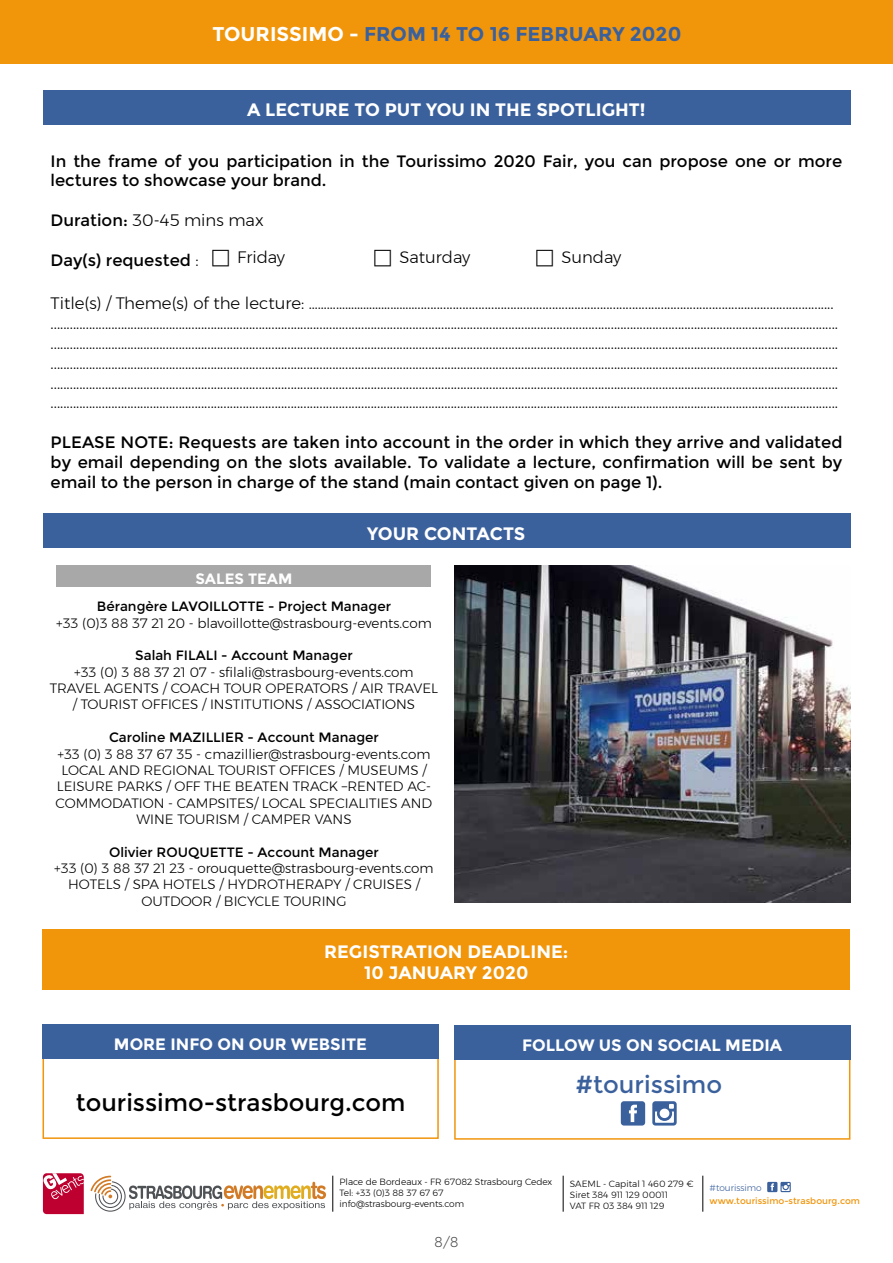
<style>
.page{position:relative;width:893px;height:1263px;background:#fff}
.page>*{position:absolute;margin:0;border:0;box-sizing:border-box;transform-origin:0 0}
.t1{font:24.15px "Montserrat";color:#3b619d}
.t2{font:24px "Montserrat";color:#000}
.t3{font:700 19.95px "Montserrat";color:#3b619d}
.t4{font:700 18px/21.6px "Montserrat";color:#fff;text-align:center}
.t5{font:300 16.5px/19.8px "Montserrat";color:#000}
.t6{font:16.5px/19.8px "Montserrat";color:#000}
.t7{font:700 16.5px "Montserrat";color:#fff}
.t8{font:700 15px "Montserrat";color:#fff}
.t9{font:300 13.5px/16.4px "Montserrat";color:#000;text-align:center}
.t10{font:13.5px "Montserrat";color:#000}
.t11{font:300 13.5px "Axiforma";color:#424242}
.t12{font:300 9px/10.8px "Montserrat";color:#000}
.t13{font:9px "Montserrat";color:#f1950b}
.t14{font:300 9px "Montserrat";color:#3b619d}
.s1{color:#fff}
.s2{font-weight:400}
.s3{font-weight:300}
</style>
<div class="page">
<svg style="left:43px;top:1173px;width:41px;height:41px"></svg>
<svg style="left:90px;top:1176px;width:236px;height:36px"></svg>
<div style="left:0;top:0;width:893px;height:64px;background:#f1950b"></div>
<div style="left:43px;top:514px;width:807px;height:34px;background:#3b619d"></div>
<div style="left:57px;top:566px;width:374px;height:21px;background:#a8a8a8"></div>
<hr style="left:332px;top:1176px;width:1px;height:36px;background:#000">
<hr style="left:563px;top:1176px;width:1px;height:36px;background:#000">
<hr style="left:702px;top:1176px;width:1px;height:36px;background:#000">
<div style="left:43px;top:90px;width:807px;height:34px;background:#3b619d"></div>
<div style="left:43px;top:929px;width:807px;height:61px;background:#f1950b"></div>
<div style="left:454px;top:1056px;width:396px;height:84px;border:2px solid #f1950b"></div>
<div style="left:454px;top:1025px;width:396px;height:34px;background:#3b619d"></div>
<div style="left:43px;top:1056px;width:396px;height:83px;border:2px solid #f1950b"></div>
<div style="left:43px;top:1025px;width:396px;height:34px;background:#3b619d"></div>
<svg style="left:621px;top:1101px;width:24px;height:24px"></svg>
<svg style="left:652px;top:1101px;width:25px;height:24px"></svg>
<svg style="left:767px;top:1182px;width:24px;height:10px"></svg>
<img style="left:454px;top:566px;width:396px;height:336px">
<p class="t3" style="left:212px;top:22px;width:470px"><span class="s1">TOURISSIMO -</span> FROM 14 TO 16 FEBRUARY 2020</p>
<p class="t4" style="left:247px;top:99px;width:400px">A LECTURE TO PUT YOU IN THE SPOTLIGHT!</p>
<p class="t6" style="left:51px;top:151px;width:793px">In the frame of you participation in the Tourissimo 2020 Fair, you can propose one or more lectures to showcase your brand.</p>
<p class="t5" style="left:51px;top:210px;width:215px"><span class="s2">Duration:</span> 30-45 mins max</p>
<p class="t6" style="left:51px;top:250px;width:150px">Day(s) requested <span class="s3">:</span></p>
<p class="t5" style="left:237px;top:247px;width:50px">Friday</p>
<p class="t5" style="left:399px;top:247px;width:72px">Saturday</p>
<p class="t5" style="left:561px;top:247px;width:61px">Sunday</p>
<p class="t5" style="left:51px;top:293px;width:789px">Title(s) / Theme(s) of the lecture: ……………………………….................................................................................................................................. ...................................................................................................................................................................................................................................................... ...................................................................................................................................................................................................................................................... ...................................................................................................................................................................................................................................................... ...................................................................................................................................................................................................................................................... ......................................................................................................................................................................................................................................................</p>
<p class="t6" style="left:51px;top:432px;width:793px;text-align:justify">PLEASE NOTE: Requests are taken into account in the order in which they arrive and validated by email depending on the slots available. To validate a lecture, confirmation will be sent by email to the person in charge of the stand (main contact given on page 1).</p>
<p class="t4" style="left:367px;top:522px;width:160px">YOUR CONTACTS</p>
<p class="t8" style="left:196px;top:569px;width:98px">SALES TEAM</p>
<p class="t10" style="left:97px;top:599px;width:296px">Bérangère LAVOILLOTTE - Project Manager</p>
<p class="t9" style="left:56px;top:614px;width:377px">+33 (0)3 88 37 21 20 - blavoillotte@strasbourg-events.com</p>
<p class="t10" style="left:135px;top:648px;width:219px">Salah FILALI - Account Manager</p>
<p class="t9" style="left:50px;top:664px;width:390px">+33 (0) 3 88 37 21 07 - sfilali@strasbourg-events.com<br>TRAVEL AGENTS / COACH TOUR OPERATORS / AIR TRAVEL / TOURIST OFFICES / INSTITUTIONS / ASSOCIATIONS</p>
<p class="t10" style="left:109px;top:730px;width:271px">Caroline MAZILLIER - Account Manager</p>
<p class="t9" style="left:56px;top:745px;width:378px">+33 (0) 3 88 37 67 35 - cmazillier@strasbourg-events.com LOCAL AND REGIONAL TOURIST OFFICES / MUSEUMS / LEISURE PARKS / OFF THE BEATEN TRACK –RENTED AC-COMMODATION - CAMPSITES/ LOCAL SPECIALITIES AND WINE TOURISM / CAMPER VANS</p>
<p class="t10" style="left:109px;top:844px;width:271px">Olivier ROUQUETTE - Account Manager</p>
<p class="t9" style="left:54px;top:860px;width:381px">+33 (0) 3 88 37 21 23 - orouquette@strasbourg-events.com<br>HOTELS / SPA HOTELS / HYDROTHERAPY / CRUISES /<br>OUTDOOR / BICYCLE TOURING</p>
<p class="t4" style="left:324px;top:941px;width:246px">REGISTRATION DEADLINE:<br>10 JANUARY 2020</p>
<p class="t7" style="left:114px;top:1034px;width:255px">MORE INFO ON OUR WEBSITE</p>
<h2 class="t2" style="left:76px;top:1088px;width:331px">tourissimo-strasbourg.com</h2>
<p class="t7" style="left:522px;top:1035px;width:262px">FOLLOW US ON SOCIAL MEDIA</p>
<h1 class="t1" style="left:575px;top:1071px;width:148px">#tourissimo</h1>
<p class="t12" style="left:340px;top:1177px;width:214px">Place de Bordeaux - FR 67082 Strasbourg Cedex<br>Tel: +33 (0)3 88 37 67 67 info@strasbourg-events.com</p>
<p class="t14" style="left:710px;top:1180px;width:54px">#tourissimo</p>
<p class="t12" style="left:570px;top:1178px;width:125px">SAEML - Capital 1 460 279 €<br>Siret 384 911 129 00011<br>VAT FR 03 384 911 129</p>
<p class="t13" style="left:710px;top:1195px;width:152px">www.tourissimo-strasbourg.com</p>
<p class="t11" style="left:434px;top:1234px;width:26px">8/8</p>
</div>
